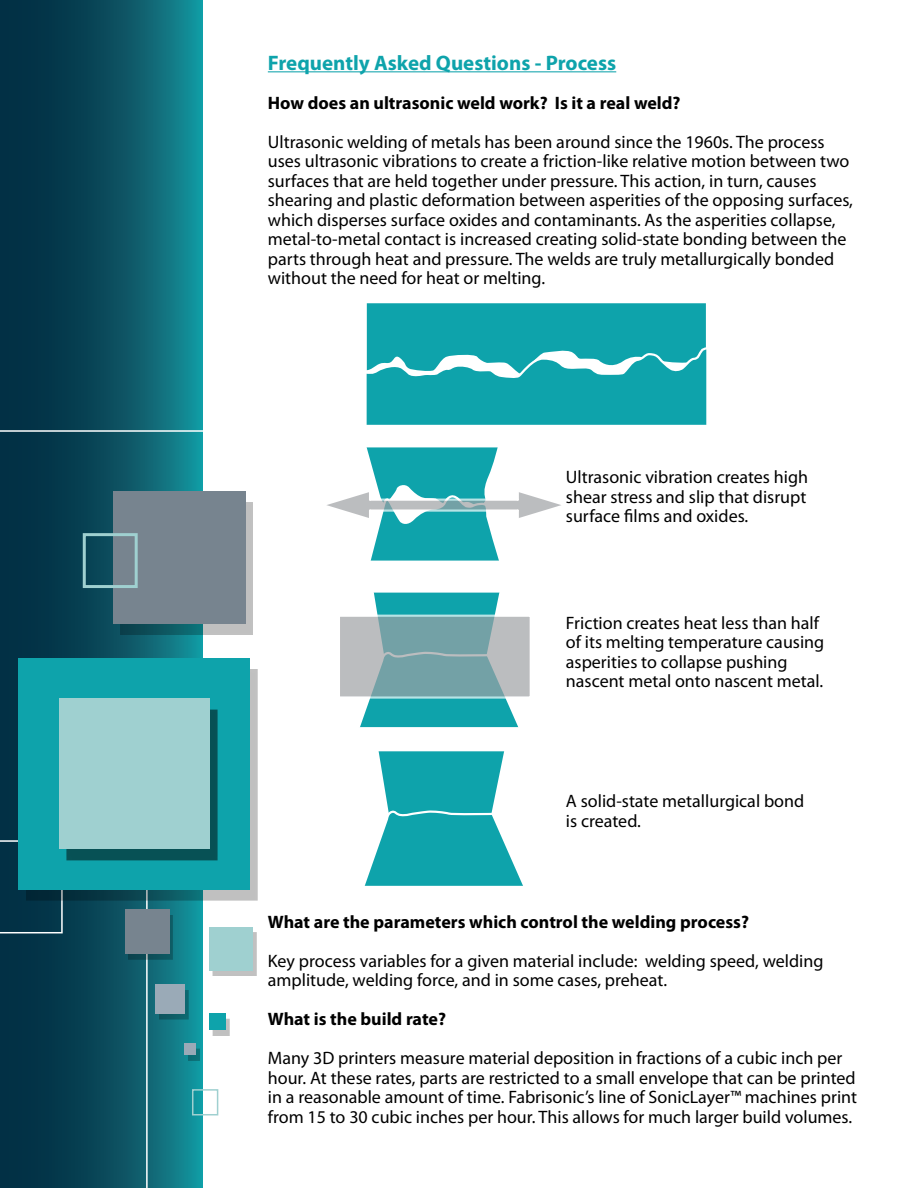
<style>
.page{position:relative;width:918px;height:1188px;background:#fff}
.page>*{position:absolute;margin:0;border:0;box-sizing:border-box;transform-origin:0 0}
.t1{font:700 21px "Myriad Pro";color:#0ea3ab}
.t2{font:18px/19.5px "Myriad Pro";color:#000}
.t3{font:700 18px "Myriad Pro";color:#000}
.s1{color:#fff}
</style>
<div class="page">
<svg style="left:0;top:0;width:203px;height:1188px;background:#094f5f"></svg>
<div style="left:192px;top:1089px;width:26px;height:26px;border:2px solid #9fd0d0"></div>
<div style="left:120px;top:502px;width:133px;height:133px;background:#000;opacity:.25"></div>
<div style="left:113px;top:491px;width:133px;height:133px;background:#77848f"></div>
<div style="left:212px;top:1018px;width:18px;height:18px;background:#c0c0c0"></div>
<div style="left:209px;top:1014px;width:17px;height:16px;background:#0ea3ab"></div>
<div style="left:83px;top:533px;width:55px;height:55px;border:3px solid #9fd0d0"></div>
<div style="left:159px;top:990px;width:30px;height:30px;background:#000;opacity:.25"></div>
<div style="left:155px;top:984px;width:30px;height:30px;background:#9aaab7"></div>
<div style="left:188px;top:1048px;width:12px;height:13px;background:#0c7078"></div>
<div style="left:184px;top:1043px;width:12px;height:12px;background:#9aaab7"></div>
<div style="left:212px;top:933px;width:44px;height:43px;background:#000;opacity:.25"></div>
<div style="left:209px;top:927px;width:44px;height:43px;background:#9fd0d0"></div>
<svg style="left:0;top:840px;width:63px;height:93px;background:#0d3c4f"></svg>
<hr style="left:146px;top:761px;width:2px;height:427px;background:#fff">
<div style="left:128px;top:915px;width:45px;height:45px;background:#000;opacity:.25"></div>
<div style="left:125px;top:909px;width:44px;height:45px;background:#77848f"></div>
<div style="left:26px;top:669px;width:232px;height:232px;background:#000;opacity:.25"></div>
<div style="left:19px;top:658px;width:231px;height:231px;background:#0ea3ab"></div>
<div style="left:66px;top:709px;width:152px;height:152px;background:#075155"></div>
<div style="left:59px;top:699px;width:150px;height:150px;background:#9fd0d0"></div>
<svg style="left:327px;top:447px;width:234px;height:114px"></svg>
<svg style="left:360px;top:592px;width:159px;height:136px;background:#38b3b9"></svg>
<svg style="left:364px;top:751px;width:159px;height:135px"></svg>
<svg style="left:341px;top:618px;width:188px;height:78px;background:#90acb0"></svg>
<div style="left:338px;top:615px;width:194px;height:84px;border:2px solid #fff"></div>
<svg style="left:366px;top:303px;width:340px;height:122px;background:#22aab2"></svg>
<hr style="left:364px;top:373px;width:3px;height:53px;background:#fff">
<hr style="left:0;top:430px;width:210px;height:2px;background:#fff">
<hr style="left:268px;top:71px;width:348px;height:1px;background:#0ea3ab">
<p class="t1" style="left:268px;top:49px;width:350px">Frequently Asked Questions - Process</p>
<p class="t3" style="left:268px;top:91px;width:414px">How does an ultrasonic weld work? Is it a real weld?</p>
<p class="t2" style="left:268px;top:132px;width:587px">Ultrasonic welding of metals has been around since the 1960s. The process uses ultrasonic vibrations to create a friction-like relative motion between two surfaces that are held together under pressure. This action, in turn, causes shearing and plastic deformation between asperities of the opposing surfaces, which disperses surface oxides and contaminants. As the asperities collapse, metal-to-metal contact is increased creating solid-state bonding between the parts through heat and pressure. The welds are truly metallurgically bonded without the need for heat or melting.</p>
<p class="t2" style="left:566px;top:467px;width:244px;text-align:justify">Ultrasonic vibration creates high shear stress and slip that disrupt surface films and oxides.<span class="s1">.</span></p>
<p class="t2" style="left:566px;top:613px;width:260px">Friction creates heat less than half of its melting temperature causing asperities to collapse pushing nascent metal onto nascent metal.</p>
<p class="t2" style="left:566px;top:791px;width:240px">A solid-state metallurgical bond is created.</p>
<p class="t3" style="left:268px;top:910px;width:483px">What are the parameters which control the welding process?</p>
<p class="t2" style="left:268px;top:951px;width:557px">Key process variables for a given material include: welding speed, welding amplitude, welding force, and in some cases, preheat.</p>
<p class="t3" style="left:268px;top:1007px;width:180px">What is the build rate?</p>
<p class="t2" style="left:268px;top:1048px;width:591px">Many 3D printers measure material deposition in fractions of a cubic inch per hour. At these rates, parts are restricted to a small envelope that can be printed in a reasonable amount of time. Fabrisonic’s line of SonicLayer™ machines print from 15 to 30 cubic inches per hour. This allows for much larger build volumes.</p>
</div>
